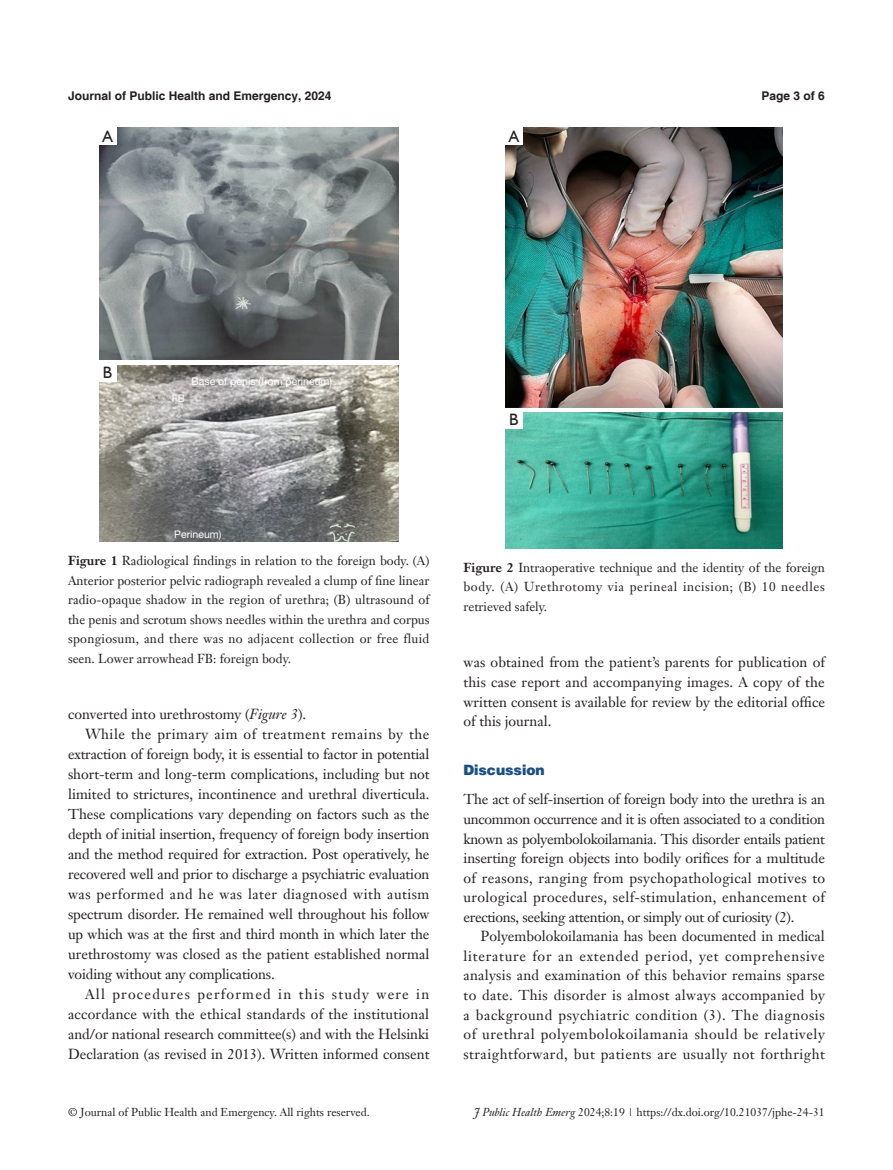
<style>
.page{position:relative;width:893px;height:1170px;background:#fff}
.page>*{position:absolute;margin:0;border:0;box-sizing:border-box;transform-origin:0 0}
.t1{font:16.5px "Humanist 521 BT";color:#231f20}
.t2{font:14.25px/19.5px "Janson Text LT";color:#231f20;text-align:justify}
.t3{font:14.25px "Janson Text LT";letter-spacing:.035em;color:#231f20}
.t4{font:14.25px "Janson Text LT";letter-spacing:.085em;color:#231f20}
.t5{font:900 14.25px "Helvetica";color:#1c5085}
.t6{font:12.75px/19.5px "Janson Text LT";letter-spacing:.025em;color:#231f20;text-align:justify}
.t7{font:700 12px "Helvetica";color:#231f20}
.t8{font:11.25px "Janson Text LT";color:#231f20}
.t9{font:10.5px "Helvetica Neue LT Pro";color:#fff}
.s1{font-weight:700}
.s2{font-style:italic}
</style>
<div class="page">
<img style="left:505px;top:412px;width:278px;height:136px">
<img style="left:505px;top:128px;width:278px;height:280px">
<div style="left:505px;top:128px;width:17px;height:17px;background:#fff"></div>
<div style="left:505px;top:411px;width:17px;height:17px;background:#fff"></div>
<img style="left:99px;top:128px;width:299px;height:413px">
<div style="left:99px;top:128px;width:17px;height:17px;background:#fff"></div>
<div style="left:99px;top:364px;width:17px;height:17px;background:#fff"></div>
<hr style="left:99px;top:360px;width:299px;height:4px;background:#fff">
<p class="t7" style="left:68px;top:88px;width:265px">Journal of Public Health and Emergency, 2024</p>
<p class="t7" style="left:762px;top:88px;width:65px">Page 3 of 6</p>
<p class="t1" style="left:102px;top:126px;width:12px">A</p>
<p class="t1" style="left:103px;top:362px;width:11px">B</p>
<p class="t9" style="left:192px;top:375px;width:142px">Base of penis (from perineum)</p>
<p class="t9" style="left:172px;top:391px;width:15px">FB</p>
<p class="t9" style="left:174px;top:528px;width:49px">Perineum)</p>
<p class="t1" style="left:509px;top:126px;width:12px">A</p>
<p class="t1" style="left:509px;top:409px;width:11px">B</p>
<p class="t6" style="left:68px;top:551px;width:363px"><span class="s1">Figure 1</span> Radiological findings in relation to the foreign body. (A)<br>Anterior posterior pelvic radiograph revealed a clump of fine linear radio-opaque shadow in the region of urethra; (B) ultrasound of the penis and scrotum shows needles within the urethra and corpus spongiosum, and there was no adjacent collection or free fluid seen. Lower arrowhead FB: foreign body.</p>
<p class="t6" style="left:463px;top:557px;width:363px"><span class="s1">Figure 2</span> Intraoperative technique and the identity of the foreign body. (A) Urethrotomy via perineal incision; (B) 10 needles retrieved safely.</p>
<p class="t2" style="left:463px;top:652px;width:363px">was obtained from the patient’s parents for publication of this case report and accompanying images. A copy of the written consent is available for review by the editorial office of this journal.</p>
<p class="t5" style="left:463px;top:760px;width:83px">Discussion</p>
<p class="t2" style="left:463px;top:789px;width:363px">The act of self-insertion of foreign body into the urethra is an uncommon occurrence and it is often associated to a condition known as polyembolokoilamania. This disorder entails patient inserting foreign objects into bodily orifices for a multitude of reasons, ranging from psychopathological motives to urological procedures, self-stimulation, enhancement of erections, seeking attention, or simply out of curiosity (2).</p>
<p class="t2" style="left:463px;top:926px;width:363px;text-indent:17px">Polyembolokoilamania has been documented in medical literature for an extended period, yet comprehensive analysis and examination of this behavior remains sparse to date. This disorder is almost always accompanied by a background psychiatric condition (3). The diagnosis of urethral polyembolokoilamania should be relatively straightforward, but patients are usually not forthright</p>
<p class="t2" style="left:68px;top:704px;width:240px">converted into urethrostomy (<span class="s2">Figure 3</span>).</p>
<p class="t3" style="left:85px;top:725px;width:346px">While the primary aim of treatment remains by the</p>
<p class="t2" style="left:68px;top:744px;width:363px">extraction of foreign body, it is essential to factor in potential</p>
<p class="t2" style="left:68px;top:764px;width:363px">short-term and long-term complications, including but not</p>
<p class="t2" style="left:68px;top:784px;width:363px">limited to strictures, incontinence and urethral diverticula.</p>
<p class="t2" style="left:68px;top:804px;width:363px">These complications vary depending on factors such as the</p>
<p class="t2" style="left:68px;top:824px;width:363px">depth of initial insertion, frequency of foreign body insertion</p>
<p class="t2" style="left:68px;top:844px;width:363px">and the method required for extraction. Post operatively, he</p>
<p class="t2" style="left:68px;top:864px;width:363px">recovered well and prior to discharge a psychiatric evaluation</p>
<p class="t3" style="left:68px;top:884px;width:363px">was performed and he was later diagnosed with autism</p>
<p class="t2" style="left:68px;top:904px;width:363px">spectrum disorder. He remained well throughout his follow</p>
<p class="t2" style="left:68px;top:924px;width:363px">up which was at the first and third month in which later the</p>
<p class="t2" style="left:68px;top:943px;width:363px">urethrostomy was closed as the patient established normal</p>
<p class="t2" style="left:68px;top:963px;width:208px">voiding without any complications.</p>
<p class="t4" style="left:85px;top:984px;width:346px">All procedures performed in this study were in</p>
<p class="t2" style="left:68px;top:1003px;width:363px">accordance with the ethical standards of the institutional</p>
<p class="t2" style="left:68px;top:1023px;width:363px">and/or national research committee(s) and with the Helsinki</p>
<p class="t2" style="left:68px;top:1043px;width:363px">Declaration (as revised in 2013). Written informed consent</p>
<p class="t8" style="left:68px;top:1104px;width:303px">© Journal of Public Health and Emergency. All rights reserved.</p>
<p class="t8" style="left:474px;top:1104px;width:352px"><span class="s2">J Public Health Emerg</span> 2024;8:19 | https://dx.doi.org/10.21037/jphe-24-31</p>
</div>
